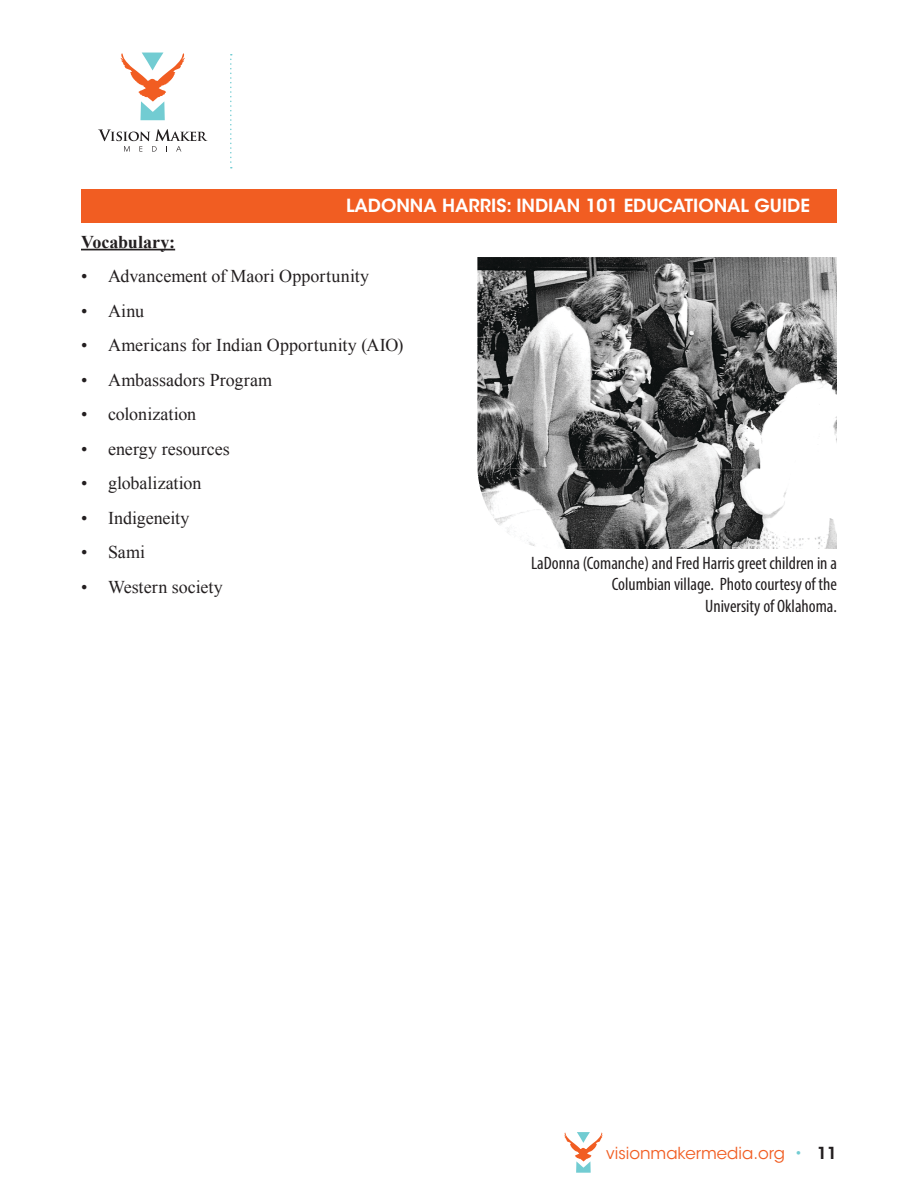
<style>
.page{position:relative;width:918px;height:1188px;background:#fff}
.page>*{position:absolute;margin:0;border:0;box-sizing:border-box;transform-origin:0 0}
.t1{font:18px "Times New Roman";color:#231f20}
.t2{font:condensed 18px/21.6px "Myriad Pro";color:#231f20;text-align:right}
.t3{font:600 18px "ITC Avant Garde Std";color:#fff}
.photo_captions{font:700 18px "Times New Roman";color:#231f20}
.t4{font:16.5px "ITC Avant Garde Std";color:#f15d22}
.s1{color:#72ccd2}
.s2{font-weight:600;color:#231f20}
</style>
<div class="page">
<svg style="left:98px;top:129px;width:110px;height:23px"></svg>
<svg style="left:120px;top:52px;width:65px;height:68px"></svg>
<div style="left:81px;top:189px;width:756px;height:33px;background:#f15d22"></div>
<svg style="left:230px;top:54px;width:2px;height:114px"></svg>
<svg style="left:564px;top:1132px;width:39px;height:41px"></svg>
<hr style="left:81px;top:249px;width:94px;height:1px;background:#231f20">
<img style="left:477px;top:257px;width:360px;height:292px">
<p class="t3" style="left:346px;top:194px;width:465px">LADONNA HARRIS: INDIAN 101 EDUCATIONAL GUIDE</p>
<p class="photo_captions" style="left:81px;top:229px;width:96px">Vocabulary:</p>
<p class="t1" style="left:81px;top:264px;width:290px">• Advancement of Maori Opportunity</p>
<p class="t1" style="left:81px;top:299px;width:65px">• Ainu</p>
<p class="t1" style="left:81px;top:333px;width:324px">• Americans for Indian Opportunity (AIO)</p>
<p class="t1" style="left:81px;top:368px;width:193px">• Ambassadors Program</p>
<p class="t1" style="left:81px;top:402px;width:117px">• colonization</p>
<p class="t1" style="left:81px;top:437px;width:150px">• energy resources</p>
<p class="t1" style="left:81px;top:471px;width:122px">• globalization</p>
<p class="t1" style="left:81px;top:506px;width:110px">• Indigeneity</p>
<p class="t1" style="left:81px;top:540px;width:66px">• Sami</p>
<p class="t1" style="left:81px;top:575px;width:143px">• Western society</p>
<p class="t2" style="left:531px;top:552px;width:307px">LaDonna (Comanche) and Fred Harris greet children in a<br>Columbian village. Photo courtesy of the</p>
<p class="t2" style="left:705px;top:595px;width:133px">University of Oklahoma.</p>
<p class="t4" style="left:606px;top:1143px;width:232px">visionmakermedia.org <span class="s1">•</span> <span class="s2">11</span></p>
</div>
